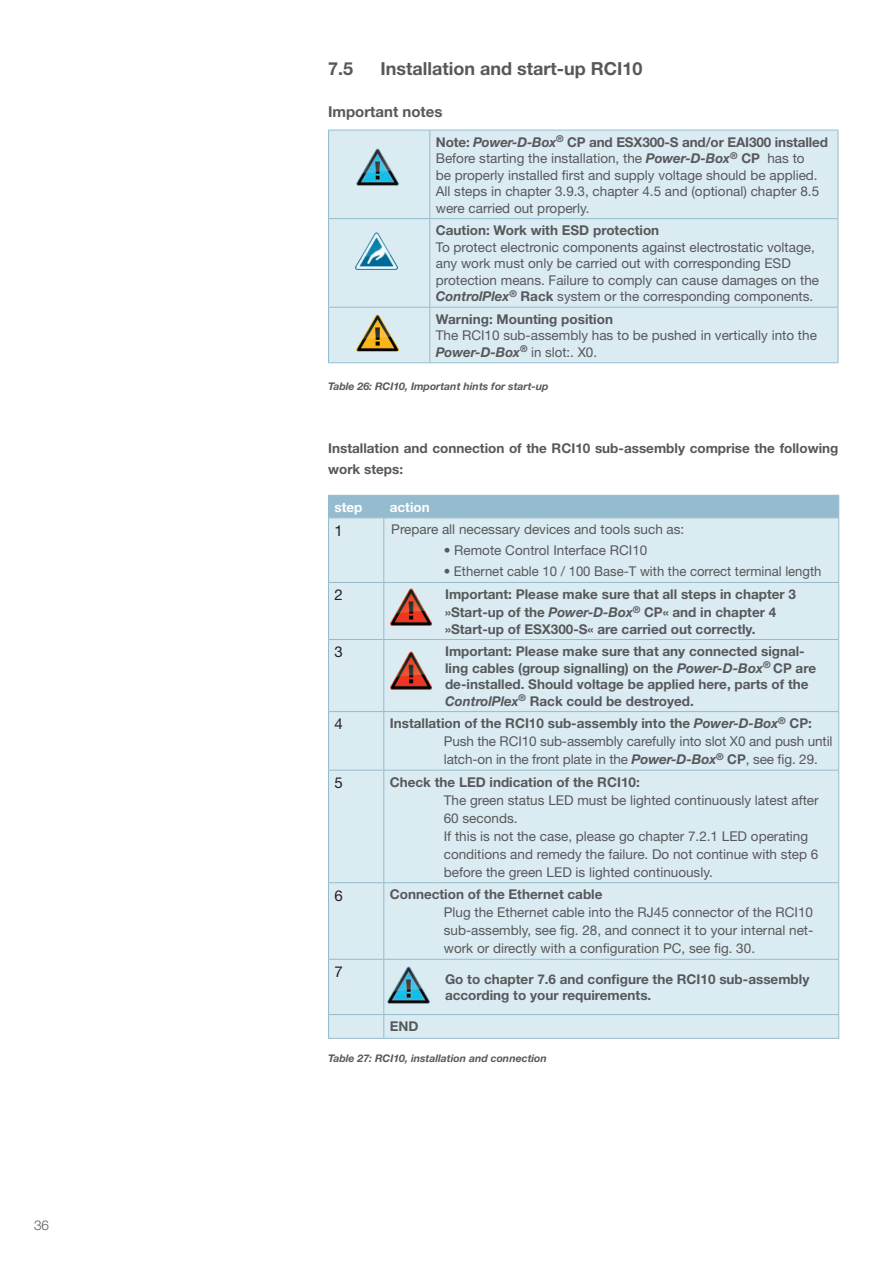
<style>
.page{position:relative;width:893px;height:1263px;background:#fff}
.page>*{position:absolute;margin:0;border:0;box-sizing:border-box;transform-origin:0 0}
.t1{font:700 18px "Helvetica Neue LT";color:#57585a}
.t2{font:700 15px "Helvetica Neue LT";color:#57585a}
.t3{font:15px "Helvetica Neue LT";color:#231f20}
.t4{font:13.5px/16.5px "Helvetica Neue LT";color:#57585a}
.t5{font:700 13.5px/16.5px "Helvetica Neue LT";color:#57585a}
.t6{font:700 13.5px "Helvetica Neue LT";color:#fff}
.t7{font:300 13.5px "Helvetica Neue LT";color:#57585a}
.t8{font:italic 700 10.5px "Helvetica Neue LT";color:#57585a}
.s1{font-weight:700}
.s2{font-weight:700;font-style:italic}
.s3{font-style:italic}
</style>
<div class="page">
<div style="left:329px;top:131px;width:509px;height:231px;background:#daebf2"></div>
<hr style="left:328px;top:130px;width:102px;height:1px;background:#94bcce">
<hr style="left:328px;top:130px;width:1px;height:88px;background:#94bcce">
<hr style="left:430px;top:130px;width:408px;height:1px;background:#94bcce">
<hr style="left:429px;top:130px;width:1px;height:88px;background:#94bcce">
<hr style="left:838px;top:130px;width:1px;height:88px;background:#94bcce">
<hr style="left:328px;top:218px;width:102px;height:1px;background:#94bcce">
<hr style="left:328px;top:219px;width:1px;height:88px;background:#94bcce">
<hr style="left:430px;top:218px;width:408px;height:1px;background:#94bcce">
<hr style="left:429px;top:219px;width:1px;height:88px;background:#94bcce">
<hr style="left:838px;top:219px;width:1px;height:88px;background:#94bcce">
<hr style="left:328px;top:307px;width:102px;height:1px;background:#94bcce">
<hr style="left:328px;top:308px;width:1px;height:54px;background:#94bcce">
<hr style="left:430px;top:307px;width:408px;height:1px;background:#94bcce">
<hr style="left:429px;top:308px;width:1px;height:54px;background:#94bcce">
<hr style="left:838px;top:308px;width:1px;height:54px;background:#94bcce">
<hr style="left:328px;top:362px;width:102px;height:1px;background:#94bcce">
<hr style="left:430px;top:362px;width:408px;height:1px;background:#94bcce">
<img style="left:354px;top:146px;width:47px;height:41px">
<img style="left:353px;top:230px;width:47px;height:41px">
<img style="left:354px;top:313px;width:47px;height:41px">
<div style="left:329px;top:518px;width:509px;height:520px;background:#daebf2"></div>
<div style="left:328px;top:495px;width:511px;height:22px;background:#94bcce"></div>
<hr style="left:328px;top:517px;width:56px;height:1px;background:#94bcce">
<hr style="left:328px;top:518px;width:1px;height:64px;background:#94bcce">
<hr style="left:384px;top:517px;width:55px;height:1px;background:#94bcce">
<hr style="left:383px;top:518px;width:1px;height:64px;background:#94bcce">
<hr style="left:439px;top:517px;width:400px;height:1px;background:#94bcce">
<hr style="left:838px;top:518px;width:1px;height:64px;background:#94bcce">
<hr style="left:328px;top:582px;width:56px;height:1px;background:#94bcce">
<hr style="left:328px;top:583px;width:1px;height:56px;background:#94bcce">
<hr style="left:384px;top:582px;width:55px;height:1px;background:#94bcce">
<hr style="left:383px;top:583px;width:1px;height:56px;background:#94bcce">
<hr style="left:439px;top:582px;width:400px;height:1px;background:#94bcce">
<hr style="left:838px;top:583px;width:1px;height:56px;background:#94bcce">
<hr style="left:328px;top:639px;width:56px;height:1px;background:#94bcce">
<hr style="left:328px;top:640px;width:1px;height:71px;background:#94bcce">
<hr style="left:384px;top:639px;width:55px;height:1px;background:#94bcce">
<hr style="left:383px;top:640px;width:1px;height:71px;background:#94bcce">
<hr style="left:439px;top:639px;width:400px;height:1px;background:#94bcce">
<hr style="left:838px;top:640px;width:1px;height:71px;background:#94bcce">
<hr style="left:328px;top:711px;width:56px;height:1px;background:#94bcce">
<hr style="left:328px;top:712px;width:1px;height:58px;background:#94bcce">
<hr style="left:384px;top:711px;width:55px;height:1px;background:#94bcce">
<hr style="left:383px;top:712px;width:1px;height:58px;background:#94bcce">
<hr style="left:439px;top:711px;width:400px;height:1px;background:#94bcce">
<hr style="left:838px;top:712px;width:1px;height:58px;background:#94bcce">
<hr style="left:328px;top:770px;width:56px;height:1px;background:#94bcce">
<hr style="left:328px;top:770px;width:1px;height:112px;background:#94bcce">
<hr style="left:384px;top:770px;width:55px;height:1px;background:#94bcce">
<hr style="left:383px;top:770px;width:1px;height:112px;background:#94bcce">
<hr style="left:439px;top:770px;width:400px;height:1px;background:#94bcce">
<hr style="left:838px;top:770px;width:1px;height:112px;background:#94bcce">
<hr style="left:328px;top:882px;width:56px;height:1px;background:#94bcce">
<hr style="left:328px;top:883px;width:1px;height:76px;background:#94bcce">
<hr style="left:384px;top:882px;width:55px;height:1px;background:#94bcce">
<hr style="left:383px;top:883px;width:1px;height:76px;background:#94bcce">
<hr style="left:439px;top:882px;width:400px;height:1px;background:#94bcce">
<hr style="left:838px;top:883px;width:1px;height:76px;background:#94bcce">
<hr style="left:328px;top:959px;width:56px;height:1px;background:#94bcce">
<hr style="left:328px;top:960px;width:1px;height:54px;background:#94bcce">
<hr style="left:384px;top:959px;width:55px;height:1px;background:#94bcce">
<hr style="left:383px;top:960px;width:1px;height:54px;background:#94bcce">
<hr style="left:439px;top:959px;width:400px;height:1px;background:#94bcce">
<hr style="left:838px;top:960px;width:1px;height:54px;background:#94bcce">
<hr style="left:328px;top:1014px;width:56px;height:1px;background:#94bcce">
<svg style="left:328px;top:1015px;width:1px;height:23px"></svg>
<hr style="left:384px;top:1014px;width:55px;height:1px;background:#94bcce">
<svg style="left:383px;top:1015px;width:1px;height:23px"></svg>
<hr style="left:439px;top:1014px;width:400px;height:1px;background:#94bcce">
<svg style="left:838px;top:1015px;width:1px;height:23px"></svg>
<hr style="left:328px;top:1038px;width:56px;height:1px;background:#94bcce">
<hr style="left:384px;top:1038px;width:55px;height:1px;background:#94bcce">
<hr style="left:439px;top:1038px;width:400px;height:1px;background:#94bcce">
<img style="left:387px;top:586px;width:48px;height:41px">
<img style="left:387px;top:650px;width:48px;height:41px">
<img style="left:385px;top:965px;width:47px;height:41px">
<p class="t7" style="left:34px;top:1217px;width:17px">36</p>
<h1 class="t1" style="left:328px;top:57px;width:27px">7.5</h1>
<h1 class="t1" style="left:381px;top:57px;width:263px">Installation and start-up RCI10</h1>
<p class="t2" style="left:328px;top:102px;width:116px">Important notes</p>
<p class="t4" style="left:436px;top:133px;width:394px"><span class="s1">Note:</span> <span class="s2">Power-D-Box</span><sup>®</sup> <span class="s1">CP and ESX300-S and/or EAI300 installed </span>Before starting the installation, the <span class="s2">Power-D-Box</span><sup>®</sup> <span class="s1">CP</span> has to<br>be properly installed first and supply voltage should be applied.<br>All steps in chapter 3.9.3, chapter 4.5 and (optional) chapter 8.5 were carried out properly.</p>
<p class="t5" style="left:436px;top:222px;width:225px">Caution: Work with ESD protection</p>
<p class="t4" style="left:436px;top:238px;width:385px">To protect electronic components against electrostatic voltage, any work must only be carried out with corresponding ESD protection means. Failure to comply can cause damages on the <span class="s2">ControlPlex</span><sup>®</sup> <span class="s1">Rack</span> system or the corresponding components.</p>
<p class="t5" style="left:436px;top:310px;width:179px">Warning: Mounting position</p>
<p class="t4" style="left:436px;top:327px;width:383px">The RCI10 sub-assembly has to be pushed in vertically into the<br><span class="s2">Power-D-Box</span><sup>®</sup> in slot:. X0.</p>
<p class="t8" style="left:328px;top:380px;width:222px">Table 26: RCI10, Important hints for start-up</p>
<p class="t5" style="left:328px;top:437px;width:512px;line-height:21px">Installation and connection of the RCI10 sub-assembly comprise the following work steps:</p>
<p class="t6" style="left:334px;top:499px;width:29px">step</p>
<p class="t6" style="left:390px;top:499px;width:41px">action</p>
<p class="t3" style="left:334px;top:521px;width:10px">1</p>
<p class="t4" style="left:391px;top:521px;width:295px">Prepare all necessary devices and tools such as:</p>
<p class="t4" style="left:444px;top:542px;width:205px">• Remote Control Interface RCI10</p>
<p class="t4" style="left:444px;top:563px;width:379px">• Ethernet cable 10 / 100 Base-T with the correct terminal length</p>
<p class="t3" style="left:334px;top:586px;width:10px">2</p>
<p class="t5" style="left:445px;top:585px;width:352px;line-height:18px">Important: Please make sure that all steps in chapter 3 »Start-up of the <span class="s3">Power-D-Box</span><sup>®</sup> CP« and in chapter 4</p>
<p class="t5" style="left:445px;top:620px;width:312px">»Start-up of ESX300-S« are carried out correctly.</p>
<p class="t3" style="left:334px;top:643px;width:10px">3</p>
<p class="t5" style="left:445px;top:643px;width:373px">Important: Please make sure that any connected signal&shy;ling cables (group signalling) on the <span class="s3">Power-D-Box</span><sup>®</sup> CP are de-installed. Should voltage be applied here, parts of the <span class="s3">ControlPlex</span><sup>®</sup> Rack could be destroyed.</p>
<p class="t3" style="left:334px;top:715px;width:10px">4</p>
<p class="t4" style="left:444px;top:714px;width:390px;line-height:18px;text-indent:-54px"><span class="s1">Installation of the RCI10 sub-assembly into the</span> <span class="s2">Power-D-Box</span><sup>®</sup> <span class="s1">CP:<br></span>Push the RCI10 sub-assembly carefully into slot X0 and push until latch-on in the front plate in the <span class="s2">Power-D-Box</span><sup>®</sup> <span class="s1">CP</span>, see fig. 29.</p>
<p class="t3" style="left:334px;top:774px;width:10px">5</p>
<p class="t5" style="left:390px;top:773px;width:251px">Check the LED indication of the RCI10:</p>
<p class="t4" style="left:444px;top:791px;width:376px;line-height:18px">The green status LED must be lighted continuously latest after 60 seconds.<br>If this is not the case, please go chapter 7.2.1 LED operating conditions and remedy the failure. Do not continue with step 6 before the green LED is lighted continuously.</p>
<p class="t3" style="left:334px;top:886px;width:10px">6</p>
<p class="t5" style="left:390px;top:886px;width:214px">Connection of the Ethernet cable</p>
<p class="t4" style="left:444px;top:903px;width:371px;line-height:18px;text-align:justify">Plug the Ethernet cable into the RJ45 connector of the RCI10 sub-assembly, see fig. 28, and connect it to your internal net&shy;work or directly with a configuration PC, see fig. 30.</p>
<p class="t3" style="left:334px;top:963px;width:10px">7</p>
<p class="t5" style="left:445px;top:970px;width:366px">Go to chapter 7.6 and configure the RCI10 sub-assembly according to your requirements.</p>
<p class="t5" style="left:390px;top:1018px;width:30px">END</p>
<p class="t8" style="left:328px;top:1051px;width:220px">Table 27: RCI10, installation and connection</p>
</div>
